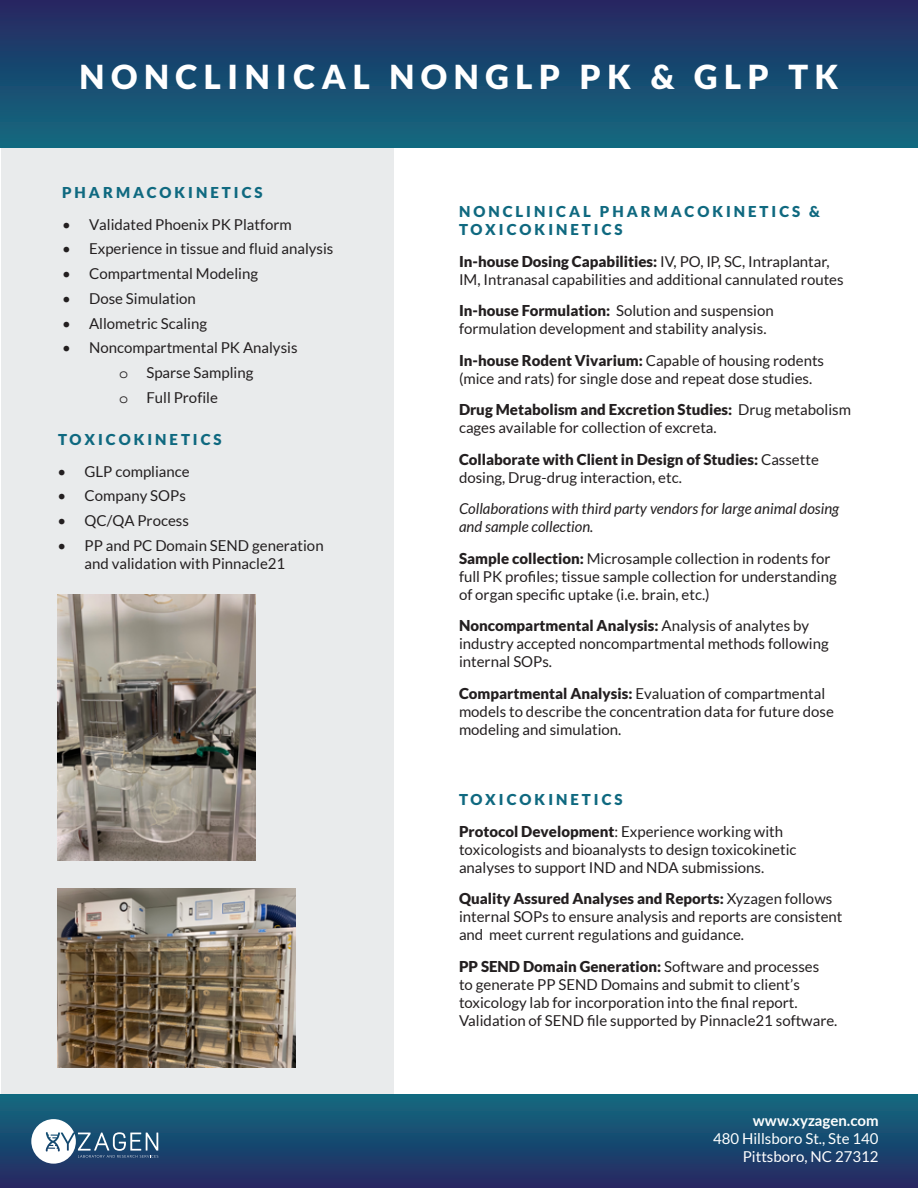
<style>
.page{position:relative;width:918px;height:1188px;background:#fff}
.page>*{position:absolute;margin:0;border:0;box-sizing:border-box;transform-origin:0 0}
.t1{font:900 33px "Lato";letter-spacing:.2em;color:#fff}
.t2{font:15px/18px "Lato";color:#231f20}
.t3{font:15px/18px "Lato";color:#231f20}
.t4{font:italic 15px/18px "Lato";color:#231f20}
.t5{font:900 15px/18px "Lato";letter-spacing:.2em;color:#0f6980}
.t6{font:15px "Lato";color:#fff}
.t7{font:700 15px "Lato";color:#fff}
.s1{font-style:inherit}
.s2{font-family:"Courier Std"}
.s3{font-weight:900}
.s4{font-weight:900;color:#0f6980}
</style>
<div class="page">
<div style="left:1px;top:147px;width:393px;height:987px;background:#e9ebec"></div>
<div style="left:0;top:0;width:918px;height:147px;background:linear-gradient(to bottom,#242761,#116a7f)"></div>
<div style="left:0;top:1095px;width:918px;height:93px;background:linear-gradient(to bottom,#116a7f,#242761)"></div>
<svg style="left:31px;top:1119px;width:127px;height:45px"></svg>
<img style="left:57px;top:888px;width:238px;height:179px">
<img style="left:57px;top:594px;width:198px;height:267px">
<p class="t1" style="left:80px;top:58px;width:761px">NONCLINICAL NONGLP PK &amp; GLP TK</p>
<p class="t5" style="left:62px;top:183px;width:202px">PHARMACOKINETICS</p>
<p class="t2" style="left:62px;top:215px;width:231px">• Validated Phoenix <span class="s1">PK</span> Platform</p>
<p class="t2" style="left:62px;top:240px;width:273px">• Experience in tissue and fluid analysis</p>
<p class="t2" style="left:62px;top:265px;width:197px">• Compartmental Modeling</p>
<p class="t2" style="left:62px;top:289px;width:135px">• <span class="s1">Dose</span> Simulation</p>
<p class="t2" style="left:62px;top:314px;width:147px">• Allometric Scaling</p>
<p class="t2" style="left:119px;top:335px;width:180px;line-height:24.8px;text-indent:-57px">• Noncompartmental <span class="s1">PK Analysis </span><span class="s2">o</span> Sparse <span class="s1">Sampling<br></span><span class="s2">o</span> Full Profile</p>
<p class="t5" style="left:58px;top:430px;width:165px">TOXICOKINETICS</p>
<p class="t2" style="left:58px;top:462px;width:134px">• GLP compliance</p>
<p class="t3" style="left:58px;top:487px;width:130px"><span class="s1">•</span> Company <span class="s1">SOPs</span></p>
<p class="t3" style="left:58px;top:511px;width:133px"><span class="s1">• QC/QA</span> Process</p>
<p class="t3" style="left:85px;top:536px;width:241px;text-indent:-27px"><span class="s1">• PP</span> and PC <span class="s1">Domain SEND</span> generation and validation with Pinnacle21</p>
<p class="t5" style="left:459px;top:202px;width:363px">NONCLINICAL PHARMACOKINETICS &amp;<br>TOXICOKINETICS</p>
<p class="t2" style="left:459px;top:252px;width:386px"><span class="s3">In-house Dosing Capabilities:</span> IV, PO, IP, SC, Intraplantar,<br>IM, Intranasal capabilities and additional cannulated routes</p>
<p class="t2" style="left:459px;top:302px;width:316px"><span class="s3">In-house Formulation:</span> Solution and suspension formulation development and stability analysis.</p>
<p class="t2" style="left:459px;top:351px;width:367px"><span class="s3">In-house Rodent Vivarium:</span> Capable of housing rodents (mice and rats) for single dose and repeat dose studies.</p>
<p class="t2" style="left:459px;top:401px;width:394px"><span class="s3">Drug Metabolism and Excretion Studies:</span> Drug metabolism cages available for collection of excreta.</p>
<p class="t2" style="left:459px;top:450px;width:361px"><span class="s3">Collaborate with Client in Design of Studies:</span> Cassette dosing, Drug-drug interaction, etc.</p>
<p class="t4" style="left:459px;top:500px;width:382px">Collaborations with third party vendors for large animal dosing and sample collection.</p>
<p class="t2" style="left:459px;top:549px;width:379px"><span class="s3">Sample collection:</span> Microsample collection in rodents for full PK profiles; tissue sample collection for understanding of organ specific uptake (i.e. brain, etc.)</p>
<p class="t2" style="left:459px;top:617px;width:371px"><span class="s3">Noncompartmental Analysis:</span> Analysis of analytes by industry accepted noncompartmental methods following internal SOPs.</p>
<p class="t2" style="left:459px;top:684px;width:376px"><span class="s3">Compartmental Analysis:</span> Evaluation of compartmental models to describe the concentration data for future dose modeling and simulation.</p>
<p class="t2" style="left:459px;top:784px;width:326px;line-height:31.5px"><span class="s4">TOXICOKINETICS<br></span><span class="s3">Protocol Development</span>: Experience working with</p>
<p class="t2" style="left:459px;top:840px;width:339px">toxicologists and bioanalysts to design toxicokinetic analyses to support IND and NDA submissions.</p>
<p class="t2" style="left:459px;top:890px;width:385px"><span class="s3">Quality Assured Analyses and Reports:</span> Xyzagen follows internal SOPs to ensure analysis and reports are consistent and meet current regulations and guidance.</p>
<p class="t2" style="left:459px;top:957px;width:380px"><span class="s3">PP SEND Domain Generation:</span> Software and processes<br>to generate PP SEND Domains and submit to client’s toxicology lab for incorporation into the final report.<br>Validation of SEND file supported by Pinnacle21 software.</p>
<p class="t7" style="left:753px;top:1109px;width:127px">www.xyzagen.com</p>
<p class="t6" style="left:713px;top:1130px;width:167px">480 Hillsboro St., Ste 140</p>
<p class="t6" style="left:743px;top:1148px;width:137px">Pittsboro, NC 27312</p>
</div>
